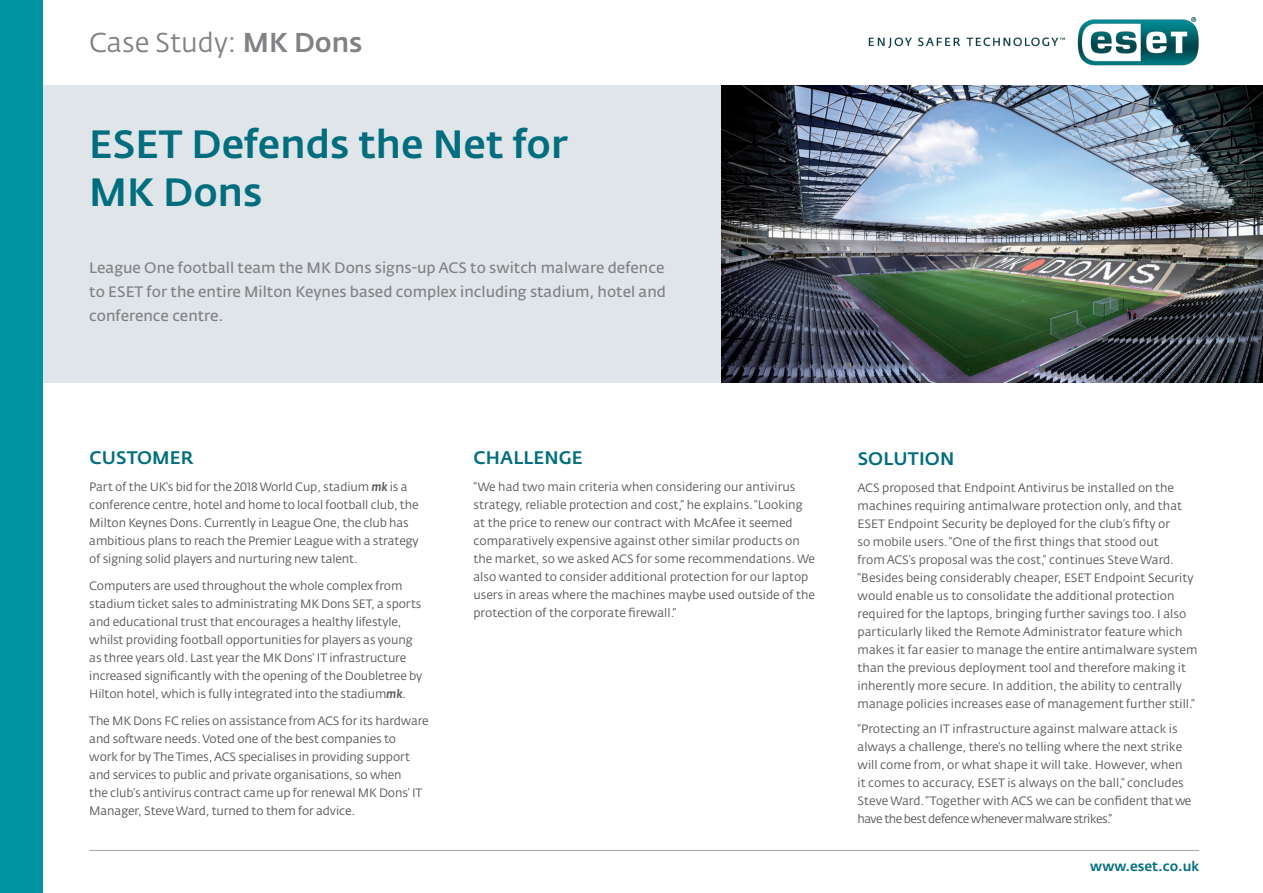
<style>
.page{position:relative;width:1263px;height:893px;background:#fff}
.page>*{position:absolute;margin:0;border:0;box-sizing:border-box;transform-origin:0 0}
.t1{font:500 39px "Fedra Sans Alt Pro";color:#006e7e}
.t2{font:27px "Fedra Sans Alt Pro";color:#808285}
.t3{font:500 18px "Fedra Sans Alt Pro";letter-spacing:.01em;color:#006e7e}
.t4{font:600 15px/24px "Fedra Sans Alt Pro";color:#808285;text-align:justify}
.t5{font:500 13.5px "Fedra Sans Alt Pro";color:#006e7e}
.t6{font:12px/18px "Fedra Sans Alt Pro";color:#57585a}
.s1{font-weight:500}
.s2{font-weight:500;font-style:italic}
</style>
<div class="page">
<div style="left:42px;top:85px;width:680px;height:298px;background:#e0e5e9"></div>
<hr style="left:89px;top:850px;width:1110px;height:1px;background:#a8a9ad">
<img style="left:868px;top:17px;width:331px;height:49px">
<div style="left:0;top:0;width:42px;height:893px;background:#0094a2"></div>
<img style="left:722px;top:85px;width:541px;height:298px">
<p class="t2" style="left:89px;top:25px;width:275px">Case Study: <span class="s1">MK Dons</span></p>
<p class="t1" style="left:89px;top:120px;width:480px">ESET Defends the Net for</p>
<p class="t1" style="left:89px;top:168px;width:175px">MK Dons</p>
<p class="t4" style="left:89px;top:255px;width:578px">League One football team the MK Dons signs-up ACS to switch malware defence to ESET for the entire Milton Keynes based complex including stadium, hotel and conference centre.</p>
<p class="t3" style="left:89px;top:447px;width:106px">CUSTOMER</p>
<p class="t6" style="left:89px;top:478px;width:331px">Part of the UK’s bid for the 2018 World Cup, stadium <span class="s2">mk</span> is a conference centre, hotel and home to local football club, the Milton Keynes Dons. Currently in League One, the club has ambitious plans to reach the Premier League with a strategy of signing solid players and nurturing new talent.</p>
<p class="t6" style="left:89px;top:577px;width:335px">Computers are used throughout the whole complex from stadium ticket sales to administrating MK Dons SET, a sports and educational trust that encourages a healthy lifestyle, whilst providing football opportunities for players as young as three years old. Last year the MK Dons’ IT infrastructure increased significantly with the opening of the Doubletree by Hilton hotel, which is fully integrated into the stadium<span class="s2">mk</span>.</p>
<p class="t6" style="left:89px;top:712px;width:341px">The MK Dons FC relies on assistance from ACS for its hardware and software needs. Voted one of the best companies to<br>work for by The Times, ACS specialises in providing support and services to public and private organisations, so when<br>the club’s antivirus contract came up for renewal MK Dons’ IT Manager, Steve Ward, turned to them for advice.</p>
<p class="t3" style="left:473px;top:447px;width:111px">CHALLENGE</p>
<p class="t6" style="left:473px;top:478px;width:343px">“We had two main criteria when considering our antivirus strategy, reliable protection and cost,” he explains. “Looking at the price to renew our contract with McAfee it seemed comparatively expensive against other similar products on the market, so we asked ACS for some recommendations. We also wanted to consider additional protection for our laptop users in areas where the machines maybe used outside of the protection of the corporate firewall.”</p>
<p class="t3" style="left:858px;top:447px;width:98px">SOLUTION</p>
<p class="t6" style="left:857px;top:478px;width:341px">ACS proposed that Endpoint Antivirus be installed on the machines requiring antimalware protection only, and that ESET Endpoint Security be deployed for the club’s fifty or<br>so mobile users. “One of the first things that stood out<br>from ACS’s proposal was the cost,” continues Steve Ward. “Besides being considerably cheaper, ESET Endpoint Security would enable us to consolidate the additional protection required for the laptops, bringing further savings too. I also particularly liked the Remote Administrator feature which makes it far easier to manage the entire antimalware system than the previous deployment tool and therefore making it inherently more secure. In addition, the ability to centrally manage policies increases ease of management further still.”</p>
<p class="t6" style="left:857px;top:720px;width:335px">“Protecting an IT infrastructure against malware attack is always a challenge, there’s no telling where the next strike will come from, or what shape it will take. However, when it comes to accuracy, ESET is always on the ball,” concludes Steve Ward. “Together with ACS we can be confident that we have the best defence whenever malware strikes.”</p>
<p class="t5" style="left:1090px;top:858px;width:110px">www.eset.co.uk</p>
</div>
